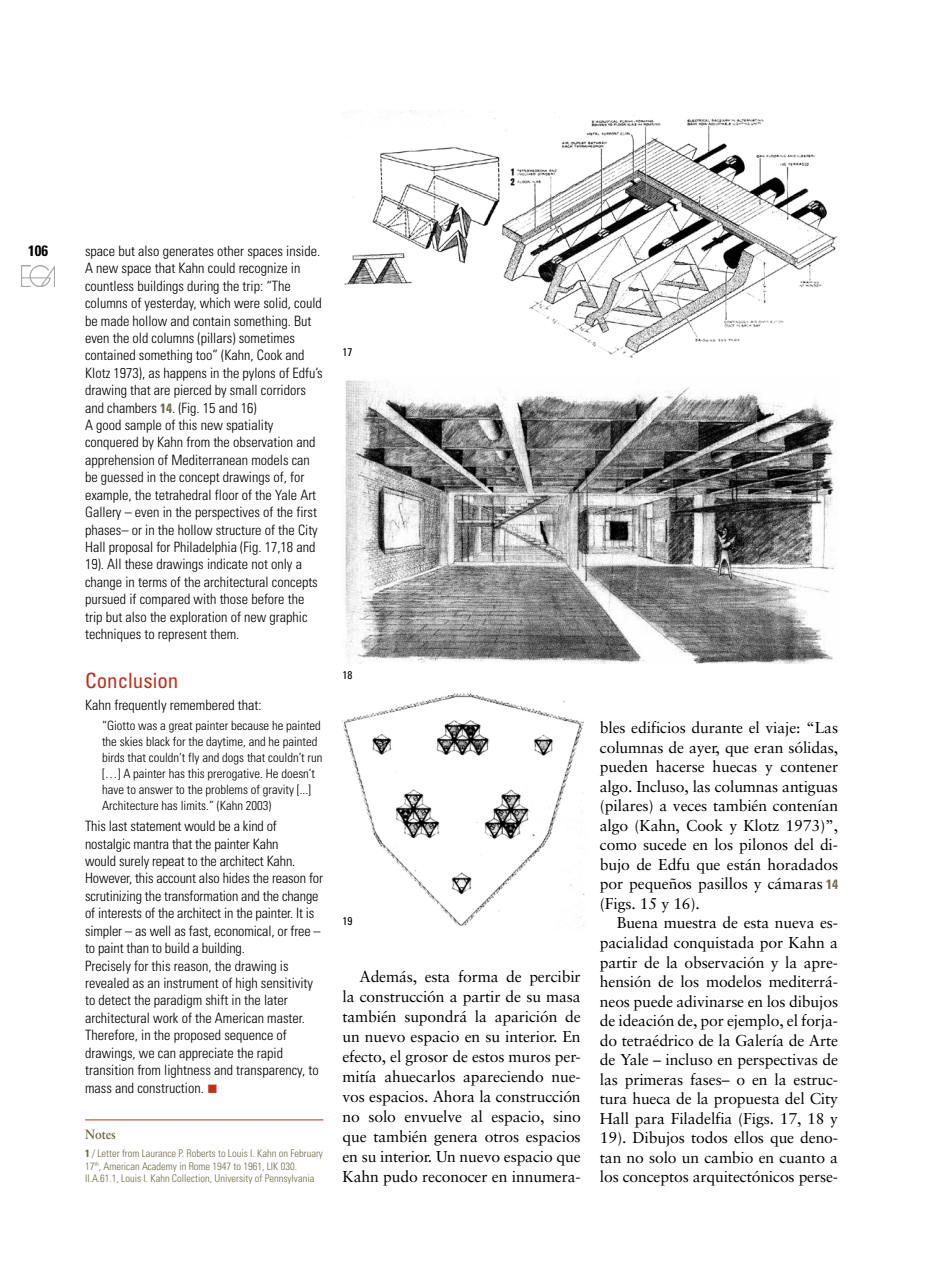
<style>
.page{position:relative;width:936px;height:1276px;background:#fff}
.page>*{position:absolute;margin:0;border:0;box-sizing:border-box;transform-origin:0 0}
.t1{font:condensed 21px "Univers";color:#c03019}
.t2{font:15.75px/19.5px "Sabon";letter-spacing:-.01em;color:#000;text-align:justify}
.t3{font:700 condensed 15px "Univers";color:#000}
.t4{font:300 condensed 14.25px/17.4px "Univers";color:#000}
.t5{font:700 13.5px "Sabon";letter-spacing:-.005em;color:#6e6b4a;scale:.9 1}
.t6{font:300 condensed 12.75px/15.9px "Univers";color:#000}
.t7{font:condensed 11.25px "Univers";color:#000}
.t8{font:300 condensed 10.5px/12.9px "Univers";color:#6e6b4a}
.s1{font-weight:700;font-size:13.5px;color:#6e6b4a}
.s2{color:#c03019}
.s3{font-weight:700}
.s4{font-family:"Univers";font-weight:700;font-stretch:condensed;font-size:13.5px;color:#6e6b4a}
</style>
<div class="page">
<img style="left:22px;top:265px;width:33px;height:21px">
<hr style="left:85px;top:1119px;width:238px;height:1px;background:#c03019">
<img style="left:344px;top:111px;width:494px;height:247px">
<img style="left:345px;top:380px;width:492px;height:283px">
<img style="left:342px;top:693px;width:243px;height:233px">
<p class="t3" style="left:28px;top:242px;width:21px">106</p>
<p class="t4" style="left:85px;top:242px;width:239px">space but also generates other spaces inside.<br>A new space that Kahn could recognize in countless buildings during the trip: “The columns of yesterday, which were solid, could be made hollow and contain something. But even the old columns (pillars) sometimes contained something too” (Kahn, Cook and Klotz 1973), as happens in the pylons of Edfu’s drawing that are pierced by small corridors and chambers <span class="s1">14</span>. (Fig. 15 and 16)<br>A good sample of this new spatiality conquered by Kahn from the observation and apprehension of Mediterranean models can be guessed in the concept drawings of, for example, the tetrahedral floor of the Yale Art Gallery – even in the perspectives of the first phases– or in the hollow structure of the City Hall proposal for Philadelphia (Fig. 17,18 and 19). All these drawings indicate not only a change in terms of the architectural concepts pursued if compared with those before the trip but also the exploration of new graphic techniques to represent them.</p>
<h1 class="t1" style="left:85px;top:667px;width:95px">Conclusion</h1>
<p class="t4" style="left:85px;top:696px;width:178px">Kahn frequently remembered that:</p>
<p class="t6" style="left:102px;top:717px;width:222px">“Giotto was a great painter because he painted the skies black for the daytime, and he painted birds that couldn’t fly and dogs that couldn’t run […] A painter has this prerogative. He doesn’t have to answer to the problems of gravity [...] Architecture has limits.” (Kahn 2003)</p>
<p class="t4" style="left:85px;top:817px;width:239px">This last statement would be a kind of nostalgic mantra that the painter Kahn<br>would surely repeat to the architect Kahn.<br>However, this account also hides the reason for scrutinizing the transformation and the change of interests of the architect in the painter. It is simpler – as well as fast, economical, or free – to paint than to build a building.<br>Precisely for this reason, the drawing is revealed as an instrument of high sensitivity to detect the paradigm shift in the later architectural work of the American master.<br>Therefore, in the proposed sequence of drawings, we can appreciate the rapid transition from lightness and transparency, to mass and construction. <span class="s2">■</span></p>
<p class="t5" style="left:85px;top:1126px;width:36px">Notes</p>
<p class="t8" style="left:85px;top:1146px;width:239px"><span class="s3">1</span> / Letter from Laurance P. Roberts to Louis I. Kahn on February<br>17<sup>th</sup>, American Academy in Rome 1947 to 1961, LIK 030.<br>II.A.61.1, Louis I. Kahn Collection, University of Pennsylvania</p>
<p class="t7" style="left:342px;top:345px;width:11px">17</p>
<p class="t7" style="left:342px;top:668px;width:11px">18</p>
<p class="t7" style="left:342px;top:913px;width:11px">19</p>
<p class="t2" style="left:342px;top:966px;width:240px;line-height:20.1px;text-indent:17px">Además, esta forma de percibir la construcción a partir de su masa también supondrá la aparición de un nuevo espacio en su interior. En efecto, el grosor de estos muros per&shy;mitía ahuecarlos apareciendo nue&shy;vos espacios. Ahora la construcción no solo envuelve al espacio, sino que también genera otros espacios en su interior. Un nuevo espacio que Kahn pudo reconocer en innumera-</p>
<p class="t2" style="left:600px;top:717px;width:240px">bles edificios durante el viaje: “Las columnas de ayer, que eran sólidas, pueden hacerse huecas y contener algo. Incluso, las columnas antiguas (pilares) a veces también contenían algo (Kahn, Cook y Klotz 1973)”, como sucede en los pilonos del di&shy;bujo de Edfu que están horadados por pequeños pasillos y cámaras <span class="s4">14 </span>(Figs. 15 y 16).</p>
<p class="t2" style="left:600px;top:913px;width:240px;text-indent:17px">Buena muestra de esta nueva es&shy;pacialidad conquistada por Kahn a partir de la observación y la apre&shy;hensión de los modelos mediterrá&shy;neos puede adivinarse en los dibujos de ideación de, por ejemplo, el forja&shy;do tetraédrico de la Galería de Arte de Yale – incluso en perspectivas de las primeras fases– o en la estruc&shy;tura hueca de la propuesta del City Hall para Filadelfia (Figs. 17, 18 y 19). Dibujos todos ellos que deno&shy;tan no solo un cambio en cuanto a los conceptos arquitectónicos perse-</p>
</div>
